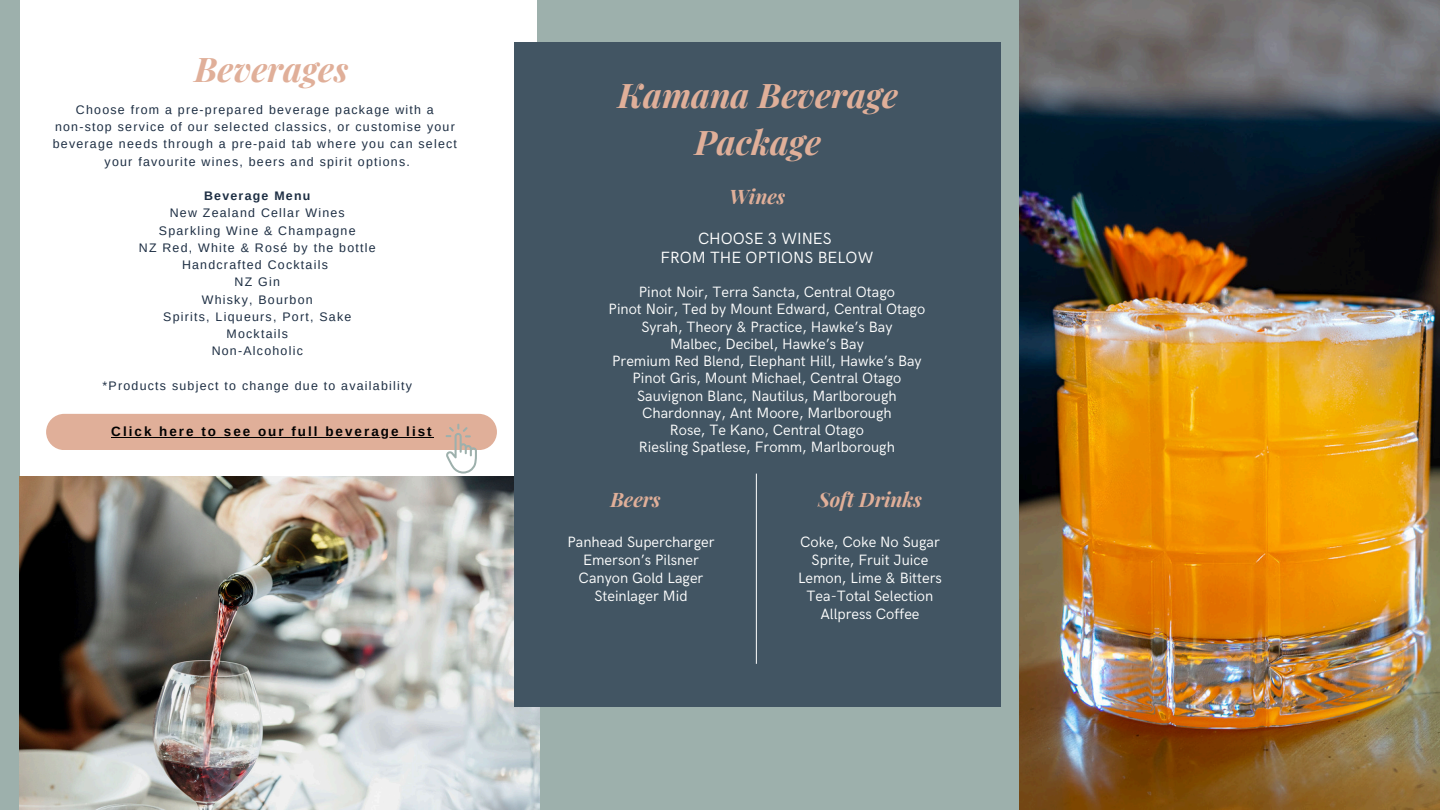
<style>
.page{position:relative;width:1440px;height:810px;background:#9db0ac}
.page>*{position:absolute;margin:0;border:0;box-sizing:border-box;transform-origin:0 0}
.t1{font:italic 700 34px/47.2px "Playfair Display";color:#e0af99;text-align:center}
.t2{font:italic 700 20px "Playfair Display";color:#e0af99}
.t3{font:16.3px/19.5px "HK Grotesk";color:#fff;text-align:center}
.t4{font:15px/17.2px "HK Grotesk";color:#fff;text-align:center}
.t5{font:700 13.4px "Arimo";letter-spacing:.15em;color:#000}
.t6{font:12.4px "Arimo";letter-spacing:.1em;color:#1d2e43}
.t7{font:700 12.4px "Arimo";letter-spacing:.1em;color:#1d2e43}
</style>
<div class="page">
<div style="left:20px;top:0;width:517px;height:734px;background:#fff"></div>
<img style="left:20px;top:477px;width:520px;height:333px">
<img style="left:1019px;top:0;width:421px;height:810px">
<div style="left:515px;top:43px;width:486px;height:664px;background:#425563"></div>
<hr style="left:756px;top:474px;width:1px;height:190px;background:#fff">
<div style="left:46px;top:414px;width:451px;height:36px;background:#e0af99;border-radius:18px"></div>
<hr style="left:111px;top:437px;width:323px;height:1px;background:#000">
<svg style="left:446px;top:424px;width:31px;height:50px"></svg>
<p class="t1" style="left:195px;top:44px;width:156px">Beverages</p>
<h4 class="t6" style="left:76px;top:103px;width:359px">Choose from a pre-prepared beverage package with a</h4>
<h4 class="t6" style="left:55px;top:120px;width:401px">non-stop service of our selected classics, or customise your</h4>
<p class="t6" style="left:53px;top:137px;width:406px">beverage needs through a pre-paid tab where you can select</p>
<p class="t6" style="left:105px;top:154px;width:307px">your favourite wines, beers and spirit options.</p>
<p class="t7" style="left:204px;top:189px;width:108px">Beverage Menu</p>
<p class="t6" style="left:170px;top:206px;width:176px">New Zealand Cellar Wines</p>
<p class="t6" style="left:159px;top:223px;width:198px">Sparkling Wine &amp; Champagne</p>
<p class="t6" style="left:139px;top:241px;width:238px">NZ Red, White &amp; Rosé by the bottle</p>
<p class="t6" style="left:182px;top:258px;width:147px">Handcrafted Cocktails</p>
<p class="t6" style="left:235px;top:275px;width:47px">NZ Gin</p>
<p class="t6" style="left:202px;top:292px;width:112px">Whisky, Bourbon</p>
<p class="t6" style="left:163px;top:310px;width:190px">Spirits, Liqueurs, Port, Sake</p>
<p class="t6" style="left:227px;top:327px;width:63px">Mocktails</p>
<p class="t6" style="left:212px;top:344px;width:93px">Non-Alcoholic</p>
<p class="t6" style="left:103px;top:379px;width:311px">*Products subject to change due to availability</p>
<p class="t5" style="left:111px;top:424px;width:322px">Click here to see our full beverage list</p>
<h2 class="t1" style="left:618px;top:70px;width:282px">Kamana Beverage<br>Package</h2>
<p class="t2" style="left:729px;top:182px;width:57px">Wines</p>
<h1 class="t3" style="left:661px;top:229px;width:214px">CHOOSE 3 WINES<br>FROM THE OPTIONS BELOW</h1>
<h3 class="t4" style="left:609px;top:284px;width:318px">Pinot Noir, Terra Sancta, Central Otago<br>Pinot Noir, Ted by Mount Edward, Central Otago Syrah, Theory &amp; Practice, Hawke’s Bay<br>Malbec, Decibel, Hawke’s Bay<br>Premium Red Blend, Elephant Hill, Hawke’s Bay Pinot Gris, Mount Michael, Central Otago Sauvignon Blanc, Nautilus, Marlborough Chardonnay, Ant Moore, Marlborough<br>Rose, Te Kano, Central Otago<br>Riesling Spatlese, Fromm, Marlborough</h3>
<h1 class="t2" style="left:610px;top:486px;width:52px">Beers</h1>
<h2 class="t2" style="left:818px;top:486px;width:106px">Soft Drinks</h2>
<h4 class="t4" style="left:567px;top:533px;width:149px;line-height:18px">Panhead Supercharger<br>Emerson’s Pilsner<br>Canyon Gold Lager<br>Steinlager Mid</h4>
<h2 class="t4" style="left:798px;top:533px;width:145px;line-height:18px">Coke, Coke No Sugar<br>Sprite, Fruit Juice<br>Lemon, Lime &amp; Bitters<br>Tea-Total Selection<br>Allpress Coffee</h2>
</div>
